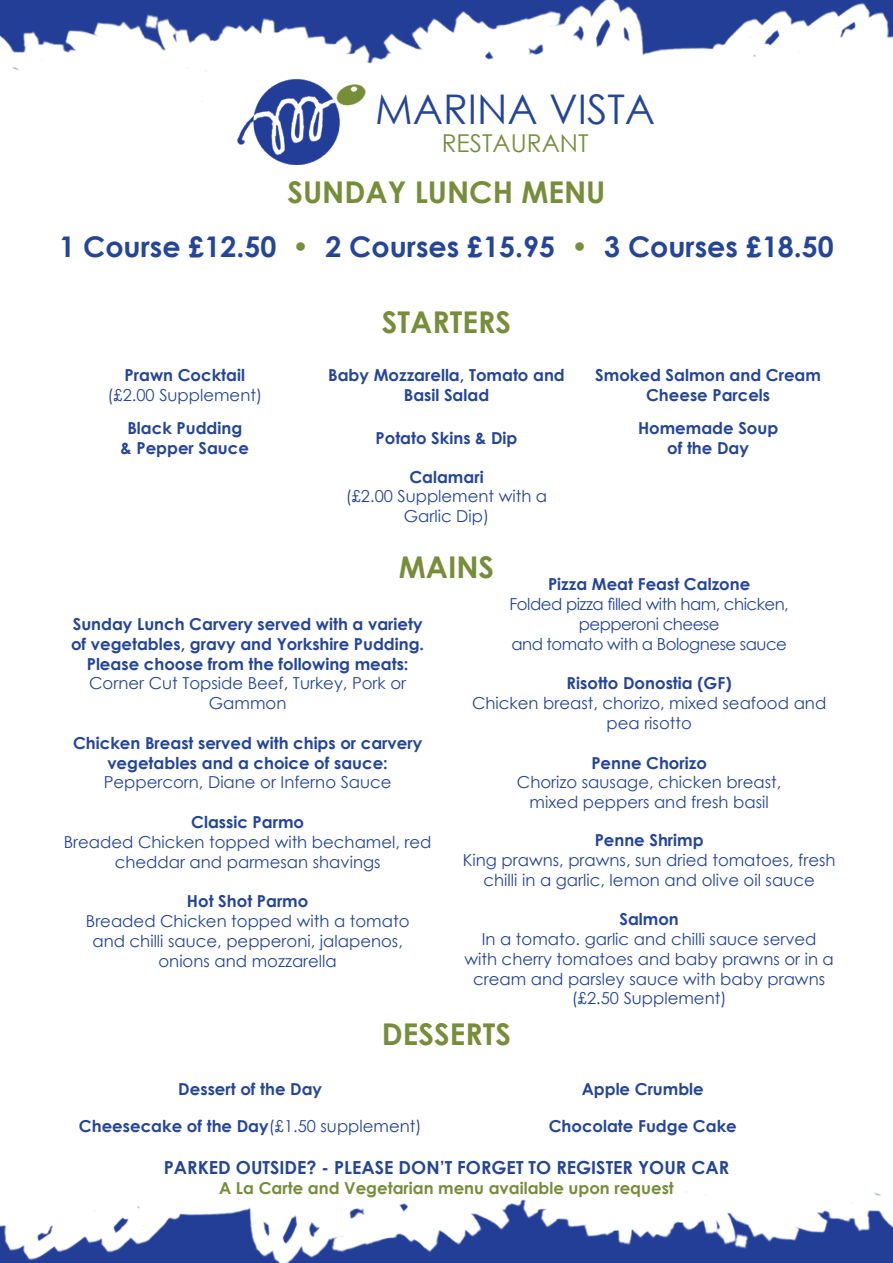
<style>
.page{position:relative;width:893px;height:1263px;background:#fff}
.page>*{position:absolute;margin:0;border:0;box-sizing:border-box;transform-origin:0 0}
.t1{font:40.95px "Century Gothic";color:#244598}
.t2{font:700 30px "Century Gothic";color:#768d3a}
.t3{font:700 28.5px "Century Gothic";color:#244598}
.t4{font:24.6px "Century Gothic";color:#768d3a}
.t5{font:700 18px "Century Gothic";color:#244598}
.t6{font:700 16.5px/19.8px "Century Gothic";color:#244598;text-align:center}
.t7{font:16.5px/19.8px "Century Gothic";color:#244598;text-align:center}
.t8{font:16.5px "Century Gothic";letter-spacing:-.03em;color:#244598}
.t9{font:700 16.5px "Century Gothic";color:#768d3a}
.s1{color:#768d3a}
.s2{font-weight:400}
</style>
<div class="page">
<img style="left:0;top:0;width:893px;height:143px">
<img style="left:0;top:1191px;width:893px;height:72px">
<img style="left:238px;top:80px;width:127px;height:85px">
<p class="t1" style="left:375px;top:80px;width:281px">MARINA VISTA</p>
<p class="t4" style="left:442px;top:126px;width:148px">RESTAURANT</p>
<p class="t2" style="left:287px;top:170px;width:319px">SUNDAY LUNCH MENU</p>
<p class="t3" style="left:59px;top:225px;width:776px">1 Course £12.50 <span class="s1">•</span> 2 Courses £15.95 <span class="s1">•</span> 3 Courses £18.50</p>
<p class="t6" style="left:125px;top:365px;width:122px">Prawn Cocktail</p>
<p class="t7" style="left:108px;top:385px;width:156px">(£2.00 Supplement)</p>
<p class="t6" style="left:127px;top:417px;width:116px">Black Pudding</p>
<p class="t6" style="left:121px;top:437px;width:130px">&amp; Pepper Sauce</p>
<p class="t2" style="left:382px;top:299px;width:130px">STARTERS</p>
<p class="t6" style="left:328px;top:365px;width:238px">Baby Mozzarella, Tomato and<br>Basil Salad</p>
<p class="t6" style="left:595px;top:365px;width:227px">Smoked Salmon and Cream</p>
<p class="t6" style="left:646px;top:384px;width:126px">Cheese Parcels</p>
<p class="t6" style="left:376px;top:427px;width:143px">Potato Skins &amp; Dip</p>
<p class="t6" style="left:638px;top:417px;width:142px">Homemade Soup</p>
<p class="t6" style="left:667px;top:437px;width:83px">of the Day</p>
<p class="t6" style="left:409px;top:466px;width:76px">Calamari</p>
<p class="t7" style="left:346px;top:486px;width:203px">(£2.00 Supplement with a</p>
<p class="t7" style="left:404px;top:506px;width:87px">Garlic Dip)</p>
<p class="t2" style="left:399px;top:544px;width:97px">MAINS</p>
<p class="t6" style="left:71px;top:613px;width:355px">Sunday Lunch Carvery served with a variety of vegetables, gravy and Yorkshire Pudding.<br>Please choose from the following meats:<br><span class="s2">Corner Cut Topside Beef, Turkey, Pork or Gammon</span></p>
<p class="t6" style="left:73px;top:732px;width:351px">Chicken Breast served with chips or carvery vegetables and a choice of sauce:</p>
<p class="t7" style="left:104px;top:772px;width:289px">Peppercorn, Diane or Inferno Sauce</p>
<p class="t6" style="left:191px;top:811px;width:114px">Classic Parmo</p>
<p class="t7" style="left:64px;top:832px;width:369px">Breaded Chicken topped with bechamel, red cheddar and parmesan shavings</p>
<p class="t6" style="left:187px;top:891px;width:123px">Hot Shot Parmo</p>
<p class="t7" style="left:86px;top:911px;width:325px">Breaded Chicken topped with a tomato</p>
<p class="t7" style="left:92px;top:931px;width:312px">and chilli sauce, pepperoni, jalapenos,</p>
<p class="t7" style="left:158px;top:950px;width:180px">onions and mozzarella</p>
<p class="t6" style="left:548px;top:574px;width:204px">Pizza Meat Feast Calzone</p>
<p class="t8" style="left:509px;top:593px;width:281px">Folded pizza filled with ham, chicken,</p>
<p class="t8" style="left:579px;top:612px;width:142px">pepperoni cheese</p>
<p class="t8" style="left:511px;top:632px;width:277px">and tomato with a Bolognese sauce</p>
<p class="t6" style="left:567px;top:673px;width:166px">Risotto Donostia (GF)</p>
<p class="t7" style="left:472px;top:693px;width:356px">Chicken breast, chorizo, mixed seafood and pea risotto</p>
<p class="t6" style="left:591px;top:752px;width:117px">Penne Chorizo</p>
<p class="t7" style="left:517px;top:772px;width:266px">Chorizo sausage, chicken breast,</p>
<p class="t7" style="left:530px;top:792px;width:241px">mixed peppers and fresh basil</p>
<p class="t6" style="left:595px;top:829px;width:110px">Penne Shrimp</p>
<p class="t7" style="left:463px;top:850px;width:374px">King prawns, prawns, sun dried tomatoes, fresh chilli in a garlic, lemon and olive oil sauce</p>
<p class="t6" style="left:619px;top:909px;width:61px">Salmon</p>
<p class="t7" style="left:464px;top:929px;width:371px">In a tomato. garlic and chilli sauce served with cherry tomatoes and baby prawns or in a cream and parsley sauce with baby prawns</p>
<p class="t7" style="left:572px;top:988px;width:156px">(£2.50 Supplement)</p>
<p class="t2" style="left:382px;top:1011px;width:130px">DESSERTS</p>
<p class="t6" style="left:178px;top:1079px;width:145px">Dessert of the Day</p>
<p class="t6" style="left:582px;top:1079px;width:124px">Apple Crumble</p>
<p class="t6" style="left:79px;top:1115px;width:344px">Cheesecake of the Day<span class="s2">(£1.50 supplement)</span></p>
<p class="t6" style="left:549px;top:1115px;width:190px">Chocolate Fudge Cake</p>
<p class="t5" style="left:164px;top:1154px;width:567px">PARKED OUTSIDE? - PLEASE DON’T FORGET TO REGISTER YOUR CAR</p>
<p class="t9" style="left:219px;top:1176px;width:456px">A La Carte and Vegetarian menu available upon request</p>
</div>
